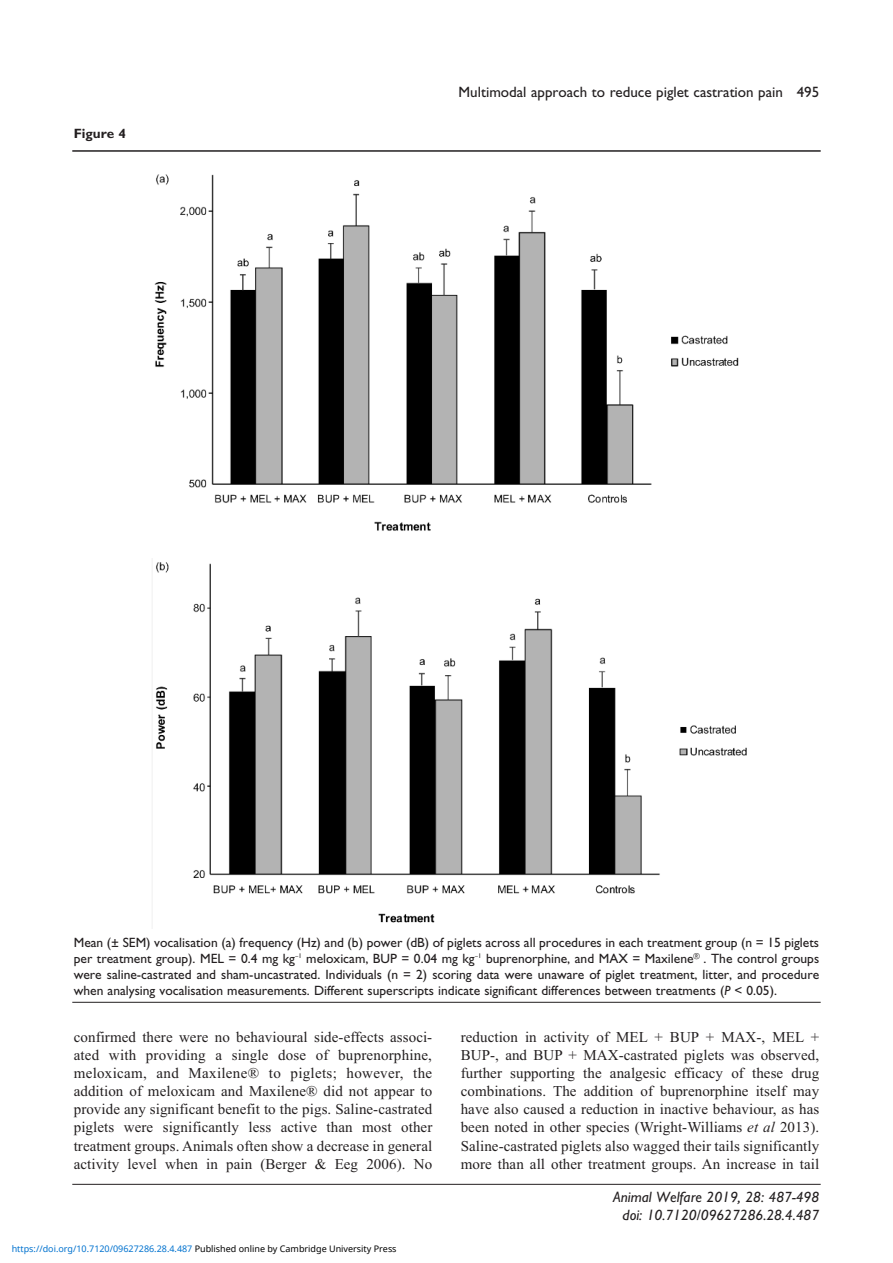
<style>
.page{position:relative;width:893px;height:1263px;background:#fff}
.page>*{position:absolute;margin:0;border:0;box-sizing:border-box;transform-origin:0 0}
.t1{font:15px/18.1px "Times New Roman";letter-spacing:.005em;color:#231f20;text-align:justify}
.t2{font:italic 15px/18px "Gill Sans";color:#231f20;text-align:right}
.t3{font:15px "Gill Sans";color:#231f20}
.t4{font:13.5px/16.2px "Gill Sans";color:#231f20;text-align:justify}
.t5{font:700 13.5px "Gill Sans";color:#231f20}
.t6{font:9px "Noto Sans";color:#0172cf}
.s1{font-style:italic}
.s2{color:#000}
</style>
<div class="page">
<hr style="left:72px;top:1184px;width:749px;height:1px;background:#231f20">
<hr style="left:72px;top:150px;width:749px;height:2px;background:#231f20">
<img style="left:154px;top:174px;width:585px;height:357px">
<hr style="left:72px;top:1002px;width:749px;height:1px;background:#231f20">
<img style="left:156px;top:562px;width:591px;height:361px">
<p class="t5" style="left:74px;top:126px;width:54px">Figure 4</p>
<p class="t3" style="left:459px;top:83px;width:362px">Multimodal approach to reduce piglet castration pain 495</p>
<p class="t4" style="left:74px;top:934px;width:747px">Mean (± SEM) vocalisation (a) frequency (Hz) and (b) power (dB) of piglets across all procedures in each treatment group (n = 15 piglets per treatment group). MEL = 0.4 mg kg<sup>–1</sup> meloxicam, BUP = 0.04 mg kg<sup>–1</sup> buprenorphine, and MAX = Maxilene®. The control groups were saline-castrated and sham-uncastrated. Individuals (n = 2) scoring data were unaware of piglet treatment, litter, and procedure when analysing vocalisation measurements. Different superscripts indicate significant differences between treatments (<span class="s1">P</span> &lt; 0.05).</p>
<p class="t1" style="left:74px;top:1028px;width:360px">confirmed there were no behavioural side-effects associ&shy;ated with providing a single dose of buprenorphine, meloxicam, and Maxilene® to piglets; however, the addition of meloxicam and Maxilene® did not appear to provide any significant benefit to the pigs. Saline-castrated piglets were significantly less active than most other treatment groups. Animals often show a decrease in general activity level when in pain (Berger &amp; Eeg 2006). No</p>
<p class="t1" style="left:461px;top:1028px;width:360px">reduction in activity of MEL + BUP + MAX-, MEL + BUP-, and BUP + MAX-castrated piglets was observed, further supporting the analgesic efficacy of these drug combinations. The addition of buprenorphine itself may have also caused a reduction in inactive behaviour, as has been noted in other species (Wright-Williams <span class="s1">et al</span> 2013).<br>Saline-castrated piglets also wagged their tails significantly more than all other treatment groups. An increase in tail</p>
<p class="t2" style="left:613px;top:1188px;width:208px">Animal Welfare 2019, 28: 487-498 doi: 10.7120/09627286.28.4.487</p>
<p class="t6" style="left:12px;top:1243px;width:386px">https://doi.org/10.7120/09627286.28.4.487 <span class="s2">Published online by Cambridge University Press</span></p>
</div>
